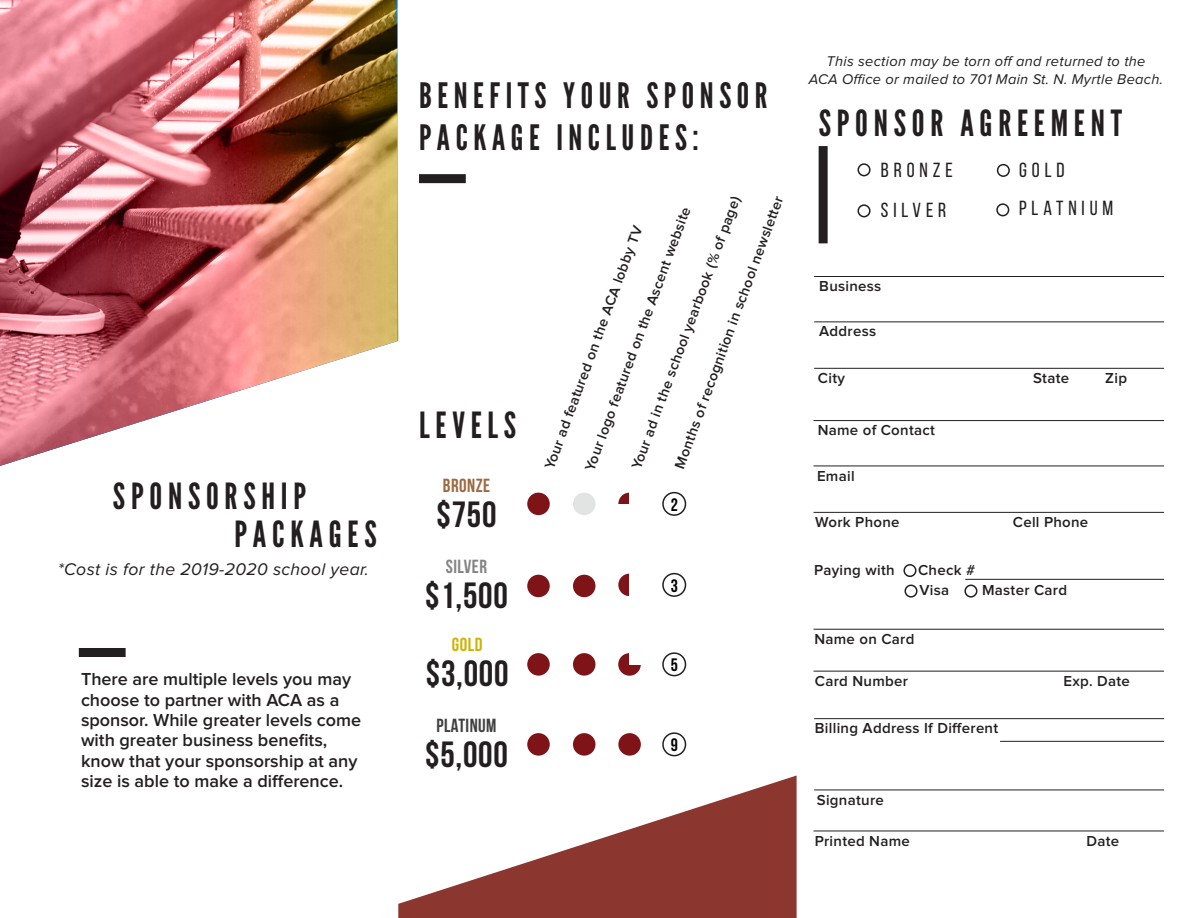
<style>
.page{position:relative;width:1188px;height:918px;background:#fff}
.page>*{position:absolute;margin:0;border:0;box-sizing:border-box;transform-origin:0 0}
.Bottom_Column_Header{font:700 36.45px "Bebas Neue";letter-spacing:.02em;color:#231f20}
.Title_Heading{font:36px "League Gothic";letter-spacing:.16em;color:#231f20}
.Master_Page_Header_a{font:34.95px/42px "League Gothic";letter-spacing:.16em;color:#231f20}
.Master_Page_Header_a-2{font:20.4px/38px "Bebas Neue";letter-spacing:.24em;color:#231f20}
.Bottom_Column_Header-2{font:700 18.9px "Bebas Neue";letter-spacing:.025em;color:#403f40}
.Bottom_Column_Header-3{font:700 18.9px "Bebas Neue";letter-spacing:.025em;color:#9d6940}
.Bottom_Column_Header-4{font:700 18.9px "Bebas Neue";letter-spacing:.025em;color:#848383}
.Bottom_Column_Header-5{font:700 18.9px "Bebas Neue";color:#d0b200}
.Body_Text{font:600 18px/20.4px "Proxima Nova";color:#231f20}
.Bottom_Column_Header-6{font:700 18px "Bebas Neue";color:#000}
.Master_Page_Header_a-3{font:italic 17.55px "Proxima Nova";letter-spacing:.02em;color:#231f20}
.Master_Page_Header_a-4{font:600 15px "Proxima Nova";letter-spacing:.02em;color:#231f20}
.Master_Page_Header_a-5{font:600 14.55px "Proxima Nova";color:#231f20}
.Master_Page_Header_a-6{font:italic 14.55px "Proxima Nova";letter-spacing:.02em;color:#231f20}
</style>
<div class="page">
<div style="left:819px;top:146px;width:9px;height:97px;background:#231f20"></div>
<div style="left:79px;top:648px;width:47px;height:9px;background:#231f20"></div>
<div style="left:419px;top:174px;width:47px;height:9px;background:#231f20"></div>
<svg style="left:398px;top:775px;width:399px;height:143px;fill:#8c3630"></svg>
<img style="left:0;top:0;width:398px;height:466px">
<div style="left:527px;top:493px;width:23px;height:22px;background:#7e1318;border-radius:50%"></div>
<div style="left:527px;top:575px;width:23px;height:22px;background:#7e1318;border-radius:50%"></div>
<div style="left:573px;top:575px;width:22px;height:22px;background:#7e1318;border-radius:50%"></div>
<div style="left:527px;top:653px;width:23px;height:23px;background:#7e1318;border-radius:50%"></div>
<div style="left:573px;top:653px;width:22px;height:23px;background:#7e1318;border-radius:50%"></div>
<div style="left:527px;top:733px;width:23px;height:23px;background:#7e1318;border-radius:50%"></div>
<div style="left:573px;top:733px;width:22px;height:23px;background:#7e1318;border-radius:50%"></div>
<div style="left:618px;top:733px;width:23px;height:23px;background:#7e1318;border-radius:50%"></div>
<div style="left:573px;top:493px;width:22px;height:22px;background:#e2e4e4;border-radius:50%"></div>
<div style="left:662px;top:492px;width:24px;height:24px;border:2px solid #231f20;border-radius:50%"></div>
<div style="left:662px;top:573px;width:24px;height:24px;border:2px solid #231f20;border-radius:50%"></div>
<div style="left:662px;top:652px;width:24px;height:24px;border:2px solid #231f20;border-radius:50%"></div>
<div style="left:662px;top:732px;width:24px;height:24px;border:2px solid #231f20;border-radius:50%"></div>
<svg style="left:618px;top:493px;width:11px;height:11px"></svg>
<svg style="left:618px;top:574px;width:11px;height:22px"></svg>
<svg style="left:618px;top:653px;width:23px;height:23px"></svg>
<div style="left:630px;top:653px;width:11px;height:11px;background:#fff"></div>
<div style="left:858px;top:163px;width:13px;height:13px;border:2px solid #231f20;border-radius:50%"></div>
<div style="left:858px;top:204px;width:13px;height:13px;border:2px solid #231f20;border-radius:50%"></div>
<div style="left:997px;top:164px;width:13px;height:13px;border:2px solid #231f20;border-radius:50%"></div>
<div style="left:996px;top:203px;width:13px;height:13px;border:2px solid #231f20;border-radius:50%"></div>
<hr style="left:814px;top:276px;width:374px;height:1px;background:#231f20">
<hr style="left:814px;top:790px;width:374px;height:1px;background:#231f20">
<hr style="left:814px;top:322px;width:374px;height:1px;background:#231f20">
<hr style="left:814px;top:718px;width:374px;height:1px;background:#231f20">
<hr style="left:1000px;top:741px;width:188px;height:1px;background:#231f20">
<hr style="left:814px;top:368px;width:374px;height:1px;background:#231f20">
<hr style="left:814px;top:420px;width:374px;height:1px;background:#231f20">
<hr style="left:814px;top:629px;width:374px;height:1px;background:#231f20">
<hr style="left:814px;top:671px;width:374px;height:1px;background:#231f20">
<hr style="left:814px;top:466px;width:374px;height:1px;background:#231f20">
<hr style="left:814px;top:512px;width:374px;height:1px;background:#231f20">
<hr style="left:965px;top:579px;width:223px;height:1px;background:#231f20">
<hr style="left:814px;top:831px;width:374px;height:1px;background:#231f20">
<div style="left:903px;top:564px;width:13px;height:13px;border:2px solid #231f20;border-radius:50%"></div>
<div style="left:905px;top:585px;width:13px;height:13px;border:2px solid #231f20;border-radius:50%"></div>
<div style="left:964px;top:585px;width:13px;height:13px;border:2px solid #231f20;border-radius:50%"></div>
<div style="left:1164px;top:256px;width:24px;height:600px;background:#fff"></div>
<p class="Title_Heading" style="left:113px;top:475px;width:195px">SPONSORSHIP</p>
<p class="Title_Heading" style="left:235px;top:513px;width:144px">PACKAGES</p>
<p class="Master_Page_Header_a-3" style="left:58px;top:561px;width:313px">*Cost is for the 2019-2020 school year.</p>
<p class="Body_Text" style="left:81px;top:670px;width:282px">There are multiple levels you may choose to partner with ACA as a sponsor. While greater levels come with greater business benefits, know that your sponsorship at any size is able to make a difference.</p>
<p class="Master_Page_Header_a" style="left:419px;top:75px;width:350px">BENEFITS YOUR SPONSOR<br>PACKAGE INCLUDES:</p>
<p class="Title_Heading" style="left:419px;top:404px;width:99px">LEVELS</p>
<p class="Bottom_Column_Header-3" style="left:443px;top:475px;width:49px">BRONZE</p>
<p class="Bottom_Column_Header" style="left:437px;top:494px;width:61px">$750</p>
<p class="Bottom_Column_Header-4" style="left:446px;top:556px;width:43px">SILVER</p>
<p class="Bottom_Column_Header" style="left:425px;top:575px;width:84px">$1,500</p>
<p class="Bottom_Column_Header-5" style="left:452px;top:634px;width:32px">GOLD</p>
<p class="Bottom_Column_Header" style="left:426px;top:653px;width:84px">$3,000</p>
<p class="Bottom_Column_Header-2" style="left:436px;top:715px;width:62px">PLATINUM</p>
<p class="Bottom_Column_Header" style="left:425px;top:734px;width:84px">$5,000</p>
<p class="Master_Page_Header_a-5" style="left:630px;top:466px;width:291px;rotate:-70deg">Your ad in the school yearbook (% of page)</p>
<p class="Master_Page_Header_a-5" style="left:673px;top:466px;width:291px;rotate:-70deg">Months of recognition in school newsletter</p>
<p class="Bottom_Column_Header-6" style="left:671px;top:495px;width:9px">2</p>
<p class="Master_Page_Header_a-5" style="left:584px;top:468px;width:282px;rotate:-70deg">Your logo featured on the Ascent website</p>
<p class="Master_Page_Header_a-5" style="left:543px;top:466px;width:260px;rotate:-70deg">Your ad featured on the ACA lobby TV</p>
<p class="Bottom_Column_Header-6" style="left:671px;top:576px;width:9px">3</p>
<p class="Bottom_Column_Header-6" style="left:671px;top:655px;width:9px">5</p>
<p class="Bottom_Column_Header-6" style="left:671px;top:735px;width:9px">9</p>
<p class="Master_Page_Header_a-6" style="left:826px;top:54px;width:320px">This section may be torn off and returned to the</p>
<p class="Master_Page_Header_a-6" style="left:809px;top:73px;width:356px">ACA Office or mailed to 701 Main St. N. Myrtle Beach.</p>
<p class="Title_Heading" style="left:819px;top:102px;width:305px">SPONSOR AGREEMENT</p>
<p class="Master_Page_Header_a-2" style="left:881px;top:151px;width:73px">BRONZE</p>
<p class="Master_Page_Header_a-2" style="left:881px;top:190px;width:67px">SILVER</p>
<p class="Master_Page_Header_a-4" style="left:819px;top:279px;width:64px">Business</p>
<p class="Master_Page_Header_a-4" style="left:819px;top:325px;width:59px">Address</p>
<p class="Master_Page_Header_a-2" style="left:1019px;top:151px;width:96px">GOLD<br>PLATNIUM</p>
<p class="Master_Page_Header_a-4" style="left:818px;top:371px;width:29px">City</p>
<p class="Master_Page_Header_a-4" style="left:1033px;top:371px;width:37px">State</p>
<p class="Master_Page_Header_a-4" style="left:1105px;top:371px;width:23px">Zip</p>
<p class="Master_Page_Header_a-4" style="left:818px;top:423px;width:119px">Name of Contact</p>
<p class="Master_Page_Header_a-4" style="left:817px;top:469px;width:39px">Email</p>
<p class="Master_Page_Header_a-4" style="left:815px;top:515px;width:86px">Work Phone</p>
<p class="Master_Page_Header_a-4" style="left:814px;top:563px;width:82px">Paying with</p>
<p class="Master_Page_Header_a-4" style="left:918px;top:563px;width:59px">Check #</p>
<p class="Master_Page_Header_a-4" style="left:920px;top:583px;width:31px">Visa</p>
<p class="Master_Page_Header_a-4" style="left:982px;top:583px;width:87px">Master Card</p>
<p class="Master_Page_Header_a-4" style="left:1013px;top:515px;width:77px">Cell Phone</p>
<p class="Master_Page_Header_a-4" style="left:814px;top:632px;width:102px">Name on Card</p>
<p class="Master_Page_Header_a-4" style="left:815px;top:674px;width:95px">Card Number</p>
<p class="Master_Page_Header_a-4" style="left:1063px;top:674px;width:68px">Exp. Date</p>
<p class="Master_Page_Header_a-4" style="left:815px;top:721px;width:185px">Billing Address If Different</p>
<p class="Master_Page_Header_a-4" style="left:817px;top:793px;width:69px">Signature</p>
<p class="Master_Page_Header_a-4" style="left:815px;top:834px;width:97px">Printed Name</p>
<p class="Master_Page_Header_a-4" style="left:1086px;top:834px;width:34px">Date</p>
</div>
